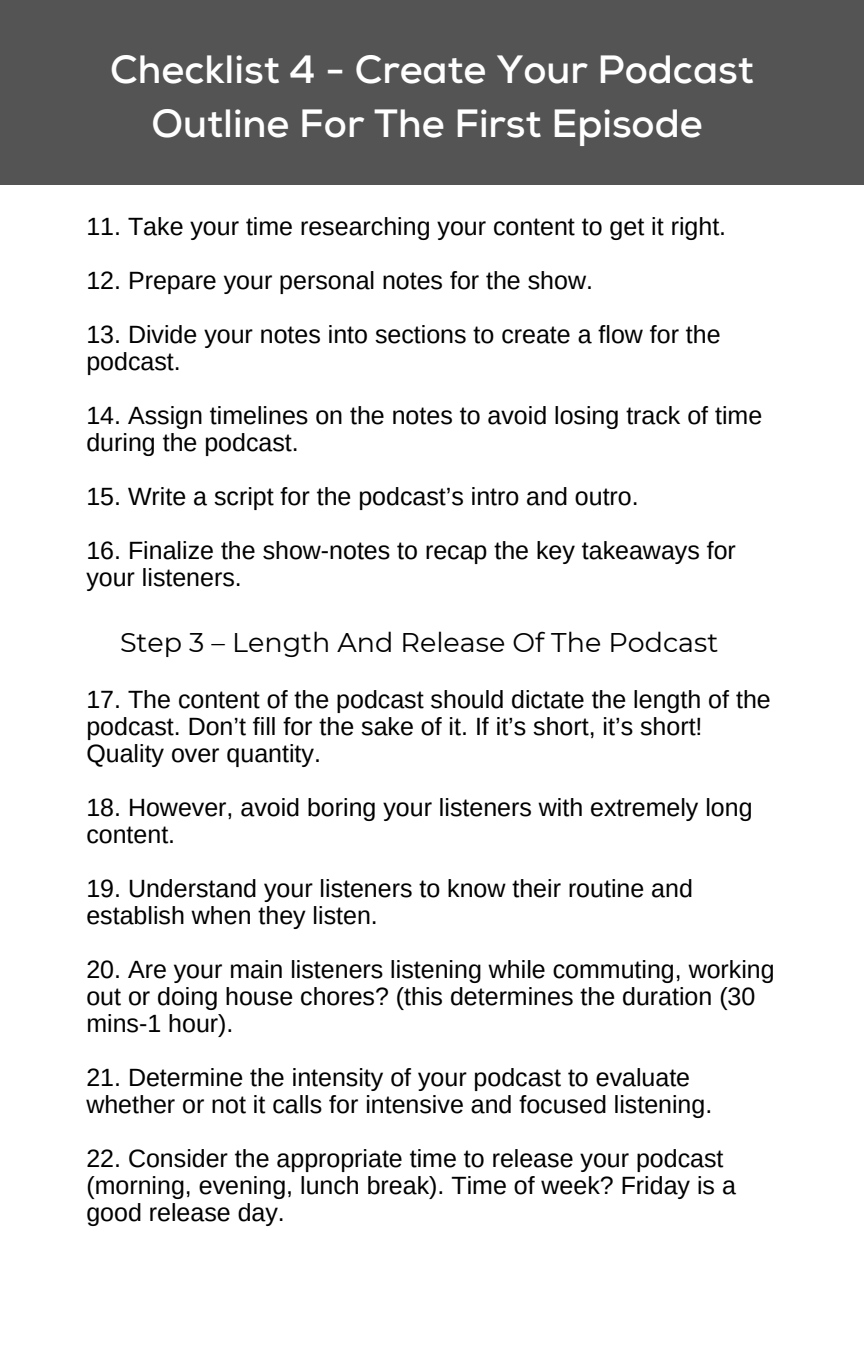
<style>
.page{position:relative;width:864px;height:1350px;background:#fff}
.page>*{position:absolute;margin:0;border:0;box-sizing:border-box;transform-origin:0 0}
.t1{font:700 39.38px/54px "Nexa";color:#fff;text-align:center}
.t2{font:27px "Montserrat";color:#000}
.t3{font:24.97px/27px "Arimo";color:#000}
</style>
<div class="page">
<div style="left:0;top:0;width:864px;height:185px;background:#545454"></div>
<h1 class="t1" style="left:110px;top:44px;width:645px">Checklist 4 - Create Your Podcast<br>Outline For The First Episode</h1>
<p class="t3" style="left:86px;top:213px;width:641px">11. Take your time researching your content to get it right.</p>
<p class="t3" style="left:86px;top:267px;width:508px">12. Prepare your personal notes for the show.</p>
<p class="t3" style="left:86px;top:321px;width:636px">13. Divide your notes into sections to create a flow for the podcast.</p>
<p class="t3" style="left:86px;top:402px;width:677px">14. Assign timelines on the notes to avoid losing track of time during the podcast.</p>
<p class="t3" style="left:86px;top:483px;width:554px">15. Write a script for the podcast’s intro and outro.</p>
<p class="t3" style="left:86px;top:537px;width:651px">16. Finalize the show-notes to recap the key takeaways for your listeners.</p>
<p class="t2" style="left:120px;top:626px;width:600px">Step 3 – Length And Release Of The Podcast</p>
<p class="t3" style="left:86px;top:686px;width:686px">17. The content of the podcast should dictate the length of the podcast. Don’t fill for the sake of it. If it’s short, it’s short!<br>Quality over quantity.</p>
<p class="t3" style="left:86px;top:794px;width:668px">18. However, avoid boring your listeners with extremely long content.</p>
<p class="t3" style="left:86px;top:875px;width:608px">19. Understand your listeners to know their routine and establish when they listen.</p>
<p class="t3" style="left:86px;top:956px;width:690px">20. Are your main listeners listening while commuting, working out or doing house chores? (this determines the duration (30 mins-1 hour).</p>
<p class="t3" style="left:86px;top:1064px;width:627px">21. Determine the intensity of your podcast to evaluate whether or not it calls for intensive and focused listening.</p>
<p class="t3" style="left:86px;top:1145px;width:651px">22. Consider the appropriate time to release your podcast (morning, evening, lunch break). Time of week? Friday is a good release day.</p>
</div>
